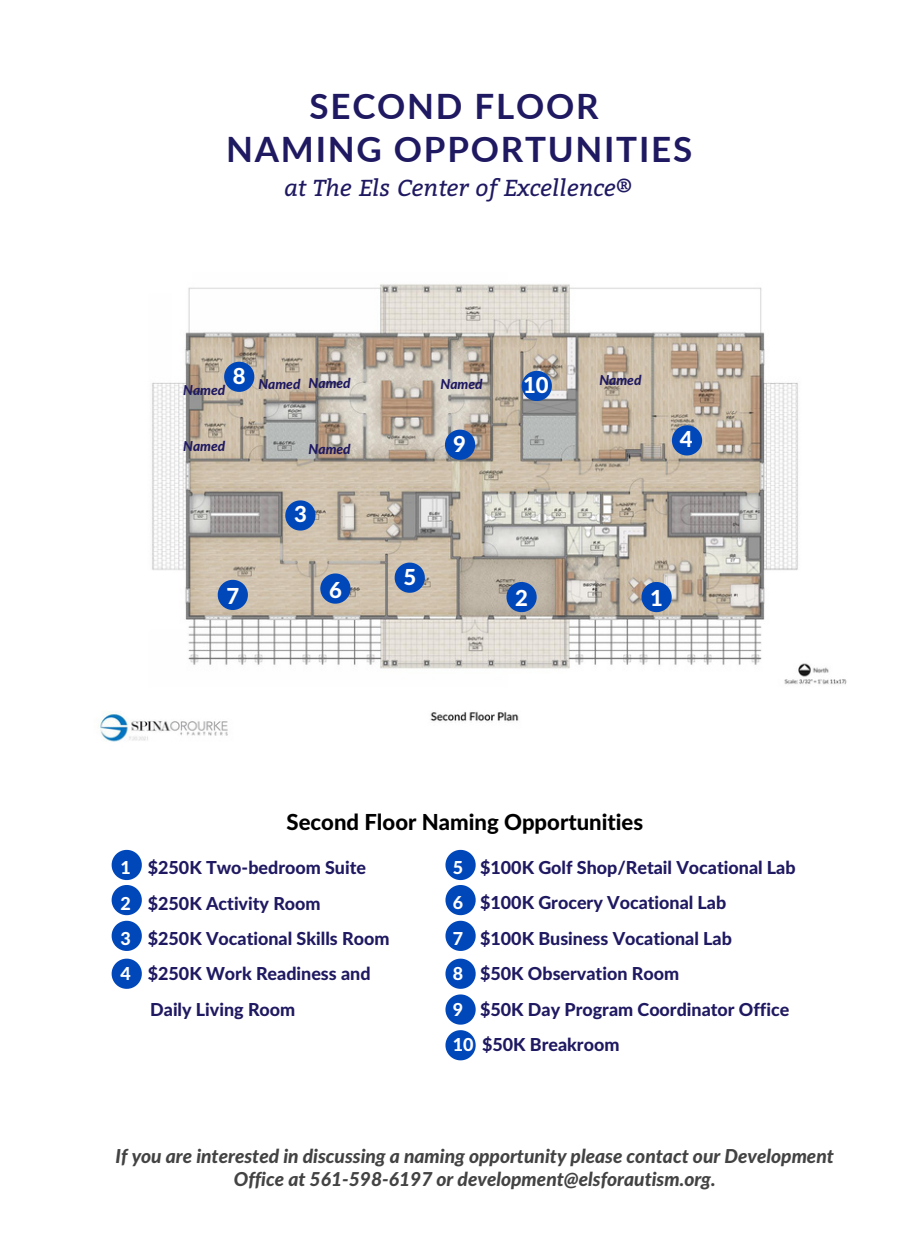
<style>
.page{position:relative;width:914px;height:1260px;background:#fff}
.page>*{position:absolute;margin:0;border:0;box-sizing:border-box;transform-origin:0 0}
.t1{font:700 35px "Lato";letter-spacing:.05em;color:#1f1961}
.t2{font:italic 23.1px "Bitter";color:#1f1961}
.t3{font:800 22.05px "Lato Latin";color:#000}
.t4{font:800 22.05px "Lato Latin";color:#fff}
.t5{font:italic 800 19.25px/23.3px "Lato";color:#434343;text-align:center}
.t6{font:800 17.85px "Lato Latin";color:#1f1961}
.t7{font:italic 800 13.65px "Lato";color:#1f1961}
.s1{color:#fff}
</style>
<div class="page">
<img style="left:100px;top:284px;width:747px;height:458px">
<div style="left:521px;top:692px;width:351px;height:71px;background:#fff"></div>
<svg style="left:112px;top:850px;width:30px;height:65px"></svg>
<svg style="left:112px;top:921px;width:30px;height:30px"></svg>
<svg style="left:112px;top:959px;width:30px;height:30px"></svg>
<svg style="left:445px;top:850px;width:30px;height:65px"></svg>
<svg style="left:445px;top:921px;width:30px;height:30px"></svg>
<svg style="left:445px;top:959px;width:30px;height:101px"></svg>
<svg style="left:218px;top:580px;width:30px;height:30px"></svg>
<svg style="left:320px;top:573px;width:30px;height:31px"></svg>
<svg style="left:641px;top:582px;width:30px;height:30px"></svg>
<svg style="left:285px;top:500px;width:30px;height:31px"></svg>
<svg style="left:224px;top:362px;width:30px;height:30px"></svg>
<svg style="left:672px;top:425px;width:30px;height:30px"></svg>
<svg style="left:506px;top:582px;width:30px;height:30px"></svg>
<svg style="left:445px;top:430px;width:30px;height:30px"></svg>
<svg style="left:521px;top:371px;width:31px;height:30px"></svg>
<svg style="left:394px;top:563px;width:31px;height:30px"></svg>
<p class="t1" style="left:309px;top:85px;width:290px">SECOND FLOOR</p>
<p class="t1" style="left:226px;top:127px;width:467px">NAMING OPPORTUNITIES</p>
<p class="t2" style="left:284px;top:171px;width:350px">at The Els Center of Excellence®</p>
<p class="t7" style="left:183px;top:384px;width:44px">Named</p>
<p class="t4" style="left:233px;top:366px;width:14px">8</p>
<p class="t7" style="left:258px;top:378px;width:44px">Named</p>
<p class="t7" style="left:599px;top:374px;width:44px">Named</p>
<p class="t4" style="left:523px;top:375px;width:27px">10</p>
<p class="t7" style="left:308px;top:377px;width:44px">Named</p>
<p class="t7" style="left:440px;top:378px;width:44px">Named</p>
<p class="t7" style="left:183px;top:440px;width:44px">Named</p>
<p class="t7" style="left:308px;top:443px;width:44px">Named</p>
<p class="t4" style="left:453px;top:434px;width:14px">9</p>
<p class="t4" style="left:680px;top:430px;width:14px">4</p>
<p class="t4" style="left:226px;top:586px;width:14px">7</p>
<p class="t4" style="left:294px;top:505px;width:14px">3</p>
<p class="t4" style="left:329px;top:580px;width:14px">6</p>
<p class="t4" style="left:403px;top:567px;width:14px">5</p>
<p class="t4" style="left:515px;top:588px;width:14px">2</p>
<p class="t4" style="left:650px;top:588px;width:14px">1</p>
<p class="t3" style="left:286px;top:813px;width:358px">Second Floor Naming Opportunities</p>
<p class="t6" style="left:120px;top:860px;width:247px"><span class="s1">1</span> $250K Two-bedroom Suite</p>
<p class="t6" style="left:120px;top:895px;width:202px"><span class="s1">2</span> $250K Activity Room</p>
<p class="t6" style="left:120px;top:931px;width:270px"><span class="s1">3</span> $250K Vocational Skills Room</p>
<p class="t6" style="left:120px;top:966px;width:251px"><span class="s1">4</span> $250K Work Readiness and</p>
<p class="t6" style="left:150px;top:1001px;width:147px">Daily Living Room</p>
<p class="t6" style="left:453px;top:860px;width:344px"><span class="s1">5</span> $100K Golf Shop/Retail Vocational Lab</p>
<p class="t6" style="left:453px;top:895px;width:275px"><span class="s1">6</span> $100K Grocery Vocational Lab</p>
<p class="t6" style="left:453px;top:930px;width:280px"><span class="s1">7</span> $100K Business Vocational Lab</p>
<p class="t6" style="left:453px;top:966px;width:228px"><span class="s1">8</span> $50K Observation Room</p>
<p class="t6" style="left:453px;top:1001px;width:338px"><span class="s1">9</span> $50K Day Program Coordinator Office</p>
<p class="t6" style="left:453px;top:1037px;width:168px"><span class="s1">10</span> $50K Breakroom</p>
<p class="t5" style="left:116px;top:1145px;width:719px">If you are interested in discussing a naming opportunity please contact our Development<br>Office at 561-598-6197 or development@elsforautism.org.</p>
</div>
